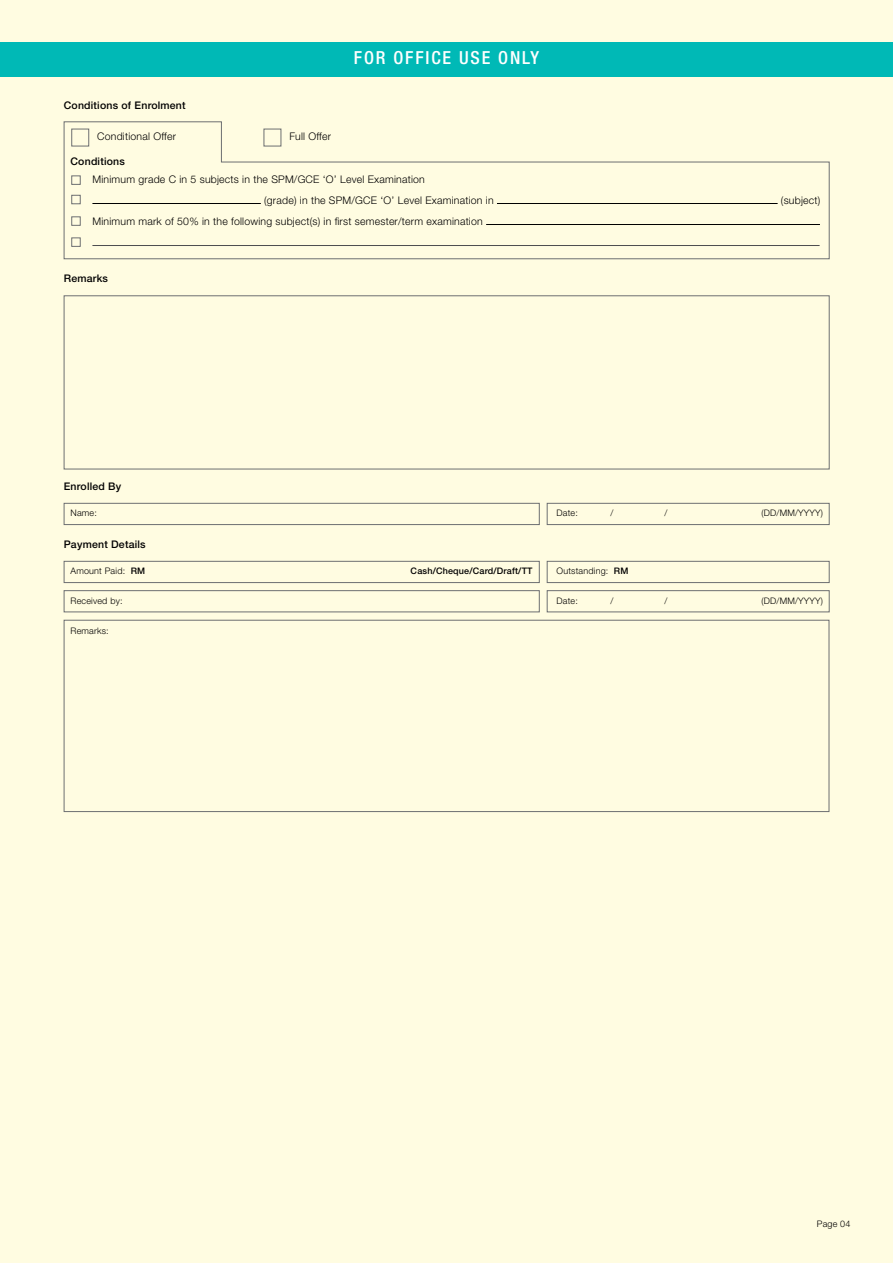
<style>
.page{position:relative;width:893px;height:1263px;background:#fffce1}
.page>*{position:absolute;margin:0;border:0;box-sizing:border-box;transform-origin:0 0}
.t1{font:500 condensed 18px "Helvetica Neue LT Std";letter-spacing:.1em;color:#fff}
.t2{font:300 10.5px/18px "Helvetica Neue LT Std";letter-spacing:.02em;color:#000}
.t3{font:500 10.5px "Helvetica Neue";letter-spacing:.02em;color:#000}
.t4{font:300 9px "Helvetica Neue LT Std";letter-spacing:.02em;color:#000}
.t5{font:500 9px "Helvetica Neue";letter-spacing:.02em;color:#000}
.s1{font-family:"Helvetica Neue";font-weight:500}
</style>
<div class="page">
<div style="left:0;top:43px;width:893px;height:34px;background:#00b9b6"></div>
<div style="left:64px;top:295px;width:765px;height:174px;border:1px solid #6d6f71"></div>
<div style="left:64px;top:561px;width:476px;height:22px;border:1px solid #6d6f71"></div>
<div style="left:64px;top:503px;width:476px;height:22px;border:1px solid #6d6f71"></div>
<div style="left:64px;top:590px;width:476px;height:22px;border:1px solid #6d6f71"></div>
<div style="left:64px;top:620px;width:765px;height:192px;border:1px solid #6d6f71"></div>
<div style="left:547px;top:561px;width:282px;height:22px;border:1px solid #6d6f71"></div>
<div style="left:547px;top:503px;width:282px;height:22px;border:1px solid #6d6f71"></div>
<div style="left:547px;top:590px;width:282px;height:22px;border:1px solid #6d6f71"></div>
<svg style="left:63px;top:121px;width:767px;height:138px"></svg>
<div style="left:71px;top:129px;width:18px;height:17px;border:1px solid #6d6f71"></div>
<div style="left:71px;top:176px;width:10px;height:9px;border:1px solid #6d6f71"></div>
<div style="left:71px;top:195px;width:10px;height:9px;border:1px solid #6d6f71"></div>
<div style="left:71px;top:217px;width:10px;height:9px;border:1px solid #6d6f71"></div>
<div style="left:71px;top:238px;width:10px;height:9px;border:1px solid #6d6f71"></div>
<p class="t3" style="left:64px;top:99px;width:123px">Conditions of Enrolment</p>
<p class="t2" style="left:97px;top:127px;width:80px">Conditional Offer</p>
<p class="t2" style="left:289px;top:127px;width:43px">Full Offer</p>
<p class="t1" style="left:354px;top:47px;width:187px">FOR OFFICE USE ONLY</p>
<p class="t2" style="left:92px;top:152px;width:334px;text-indent:-22px"><span class="s1">Conditions<br></span>Minimum grade C in 5 subjects in the SPM/GCE ‘O’ Level Examination</p>
<p class="t2" style="left:264px;top:191px;width:231px">(grade) in the SPM/GCE ‘O’ Level Examination in</p>
<p class="t2" style="left:781px;top:191px;width:41px">(subject)</p>
<p class="t2" style="left:92px;top:212px;width:392px">Minimum mark of 50% in the following subject(s) in first semester/term examination</p>
<p class="t3" style="left:64px;top:272px;width:46px">Remarks</p>
<p class="t3" style="left:64px;top:480px;width:59px">Enrolled By</p>
<p class="t4" style="left:71px;top:507px;width:28px">Name:</p>
<p class="t4" style="left:557px;top:507px;width:23px">Date:</p>
<p class="t4" style="left:611px;top:507px;width:4px">/</p>
<p class="t4" style="left:665px;top:507px;width:4px">/</p>
<p class="t4" style="left:761px;top:507px;width:63px">(DD/MM/YYYY)</p>
<p class="t3" style="left:64px;top:538px;width:83px">Payment Details</p>
<p class="t4" style="left:71px;top:565px;width:76px">Amount Paid: <span class="s1">RM</span></p>
<p class="t5" style="left:411px;top:565px;width:123px">Cash/Cheque/Card/Draft/TT</p>
<p class="t4" style="left:557px;top:565px;width:73px">Outstanding: <span class="s1">RM</span></p>
<p class="t4" style="left:71px;top:595px;width:54px">Received by:</p>
<p class="t4" style="left:557px;top:595px;width:23px">Date:</p>
<p class="t4" style="left:611px;top:595px;width:4px">/</p>
<p class="t4" style="left:665px;top:595px;width:4px">/</p>
<p class="t4" style="left:761px;top:595px;width:63px">(DD/MM/YYYY)</p>
<p class="t4" style="left:71px;top:625px;width:40px">Remarks:</p>
<p class="t4" style="left:817px;top:1218px;width:35px">Page 04</p>
</div>
